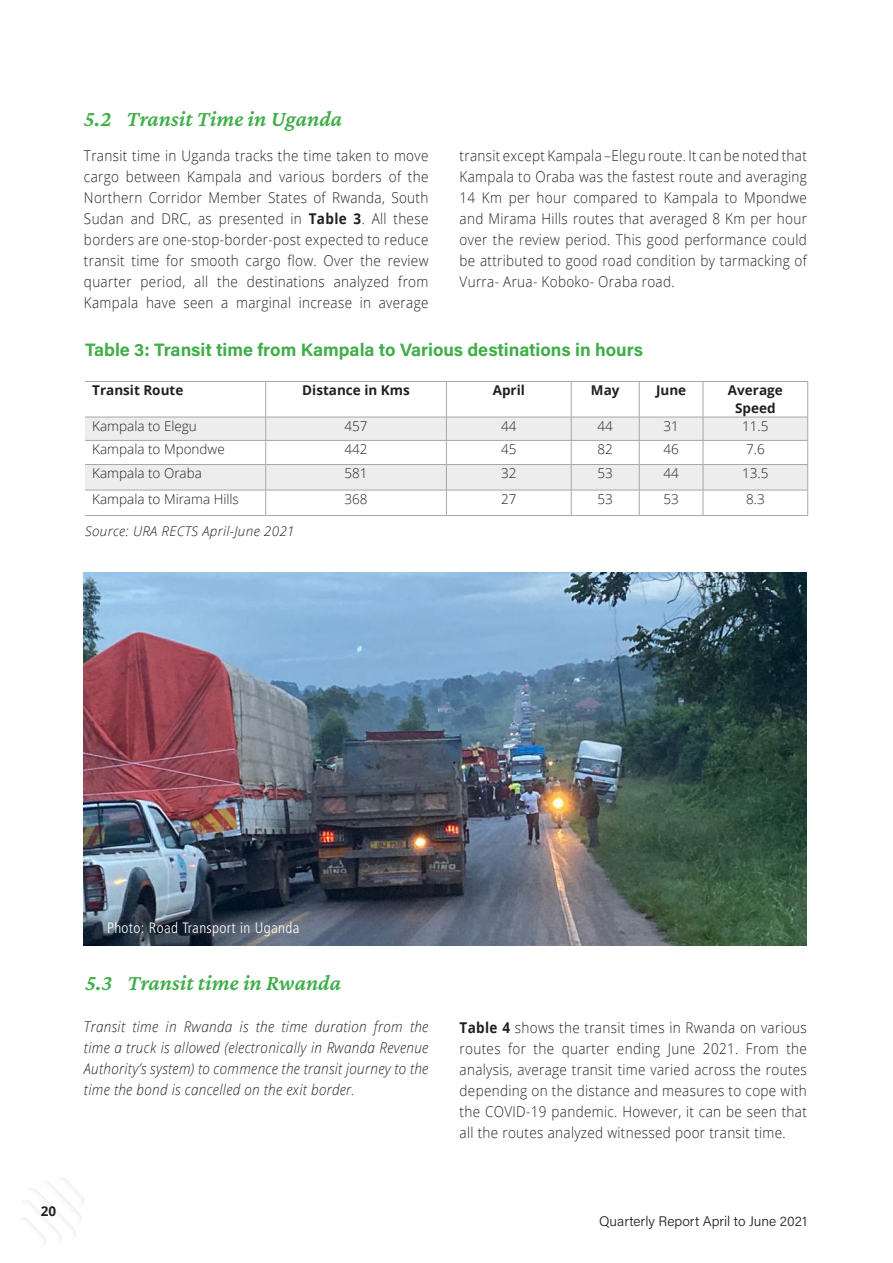
<style>
.page{position:relative;width:893px;height:1263px;background:#fff}
.page>*{position:absolute;margin:0;border:0;box-sizing:border-box;transform-origin:0 0}
.Heading_2{font:italic 600 22.5px "Crimson Pro";color:#40ae49}
.Table_Caption{font:700 18px "Acumin Pro";color:#40ae49}
.t1{font:15px "Frutiger LT 47 Lt Cn";letter-spacing:.025em;color:#fff}
.t2{font:300 14.85px/21px "Open Sans";letter-spacing:.025em;color:#231f20;text-align:justify;scale:.91 1}
.t3{font:italic 300 14.85px/21px "Open Sans";letter-spacing:.025em;color:#231f20;text-align:justify;scale:.91 1}
.t4{font:300 13.5px "Open Sans";color:#231f20}
.t5{font:700 13.5px/18px "Open Sans";color:#231f20;text-align:center}
.t6{font:300 13.5px "Open Sans";color:#202122}
.t7{font:300 13.5px "Acumin Pro";color:#231f20}
.Sources{font:italic 300 13.5px "Open Sans";letter-spacing:.025em;color:#231f20}
.s1{font-weight:700}
</style>
<div class="page">
<svg style="left:24px;top:1178px;width:60px;height:65px"></svg>
<svg style="left:85px;top:418px;width:722px;height:72px;fill:#ededed"></svg>
<hr style="left:85px;top:381px;width:181px;height:1px;background:#a2a9b1">
<hr style="left:266px;top:381px;width:180px;height:1px;background:#a2a9b1">
<hr style="left:265px;top:382px;width:1px;height:35px;background:#a2a9b1">
<hr style="left:446px;top:381px;width:125px;height:1px;background:#a2a9b1">
<hr style="left:446px;top:382px;width:1px;height:35px;background:#a2a9b1">
<hr style="left:571px;top:381px;width:68px;height:1px;background:#a2a9b1">
<hr style="left:571px;top:382px;width:1px;height:35px;background:#a2a9b1">
<hr style="left:639px;top:381px;width:64px;height:1px;background:#a2a9b1">
<hr style="left:639px;top:382px;width:1px;height:35px;background:#a2a9b1">
<hr style="left:703px;top:381px;width:105px;height:1px;background:#a2a9b1">
<hr style="left:703px;top:382px;width:1px;height:35px;background:#a2a9b1">
<hr style="left:807px;top:382px;width:1px;height:35px;background:#a2a9b1">
<hr style="left:85px;top:417px;width:181px;height:1px;background:#a2a9b1">
<hr style="left:266px;top:417px;width:180px;height:1px;background:#a2a9b1">
<hr style="left:446px;top:417px;width:125px;height:1px;background:#a2a9b1">
<hr style="left:571px;top:417px;width:68px;height:1px;background:#a2a9b1">
<hr style="left:639px;top:417px;width:64px;height:1px;background:#a2a9b1">
<hr style="left:703px;top:417px;width:105px;height:1px;background:#a2a9b1">
<hr style="left:85px;top:440px;width:181px;height:1px;background:#a2a9b1">
<hr style="left:266px;top:440px;width:180px;height:1px;background:#a2a9b1">
<hr style="left:446px;top:440px;width:125px;height:1px;background:#a2a9b1">
<hr style="left:571px;top:440px;width:68px;height:1px;background:#a2a9b1">
<hr style="left:639px;top:440px;width:64px;height:1px;background:#a2a9b1">
<hr style="left:703px;top:440px;width:105px;height:1px;background:#a2a9b1">
<hr style="left:85px;top:464px;width:181px;height:1px;background:#a2a9b1">
<hr style="left:266px;top:464px;width:180px;height:1px;background:#a2a9b1">
<hr style="left:446px;top:464px;width:125px;height:1px;background:#a2a9b1">
<hr style="left:571px;top:464px;width:68px;height:1px;background:#a2a9b1">
<hr style="left:639px;top:464px;width:64px;height:1px;background:#a2a9b1">
<hr style="left:703px;top:464px;width:105px;height:1px;background:#a2a9b1">
<hr style="left:85px;top:490px;width:181px;height:1px;background:#a2a9b1">
<hr style="left:266px;top:490px;width:180px;height:1px;background:#a2a9b1">
<svg style="left:265px;top:417px;width:1px;height:98px"></svg>
<hr style="left:446px;top:490px;width:125px;height:1px;background:#a2a9b1">
<svg style="left:446px;top:417px;width:1px;height:98px"></svg>
<hr style="left:571px;top:490px;width:68px;height:1px;background:#a2a9b1">
<svg style="left:571px;top:417px;width:1px;height:98px"></svg>
<hr style="left:639px;top:490px;width:64px;height:1px;background:#a2a9b1">
<svg style="left:639px;top:417px;width:1px;height:98px"></svg>
<hr style="left:703px;top:490px;width:105px;height:1px;background:#a2a9b1">
<svg style="left:703px;top:417px;width:1px;height:98px"></svg>
<svg style="left:807px;top:417px;width:1px;height:98px"></svg>
<hr style="left:85px;top:515px;width:181px;height:1px;background:#a2a9b1">
<hr style="left:266px;top:515px;width:180px;height:1px;background:#a2a9b1">
<hr style="left:446px;top:515px;width:125px;height:1px;background:#a2a9b1">
<hr style="left:571px;top:515px;width:68px;height:1px;background:#a2a9b1">
<hr style="left:639px;top:515px;width:64px;height:1px;background:#a2a9b1">
<hr style="left:703px;top:515px;width:105px;height:1px;background:#a2a9b1">
<img style="left:84px;top:573px;width:723px;height:372px">
<p class="Heading_2" style="left:84px;top:104px;width:260px">5.2 Transit Time in Uganda</p>
<p class="t2" style="left:84px;top:144px;width:380px">Transit time in Uganda tracks the time taken to move cargo between Kampala and various borders of the Northern Corridor Member States of Rwanda, South Sudan and DRC, as presented in <span class="s1">Table 3</span>. All these borders are one-stop-border-post expected to reduce transit time for smooth cargo flow. Over the review quarter period, all the destinations analyzed from Kampala have seen a marginal increase in average</p>
<p class="t2" style="left:460px;top:144px;width:383px">transit except Kampala –Elegu route. It can be noted that Kampala to Oraba was the fastest route and averaging 14 Km per hour compared to Kampala to Mpondwe and Mirama Hills routes that averaged 8 Km per hour over the review period. This good performance could be attributed to good road condition by tarmacking of Vurra- Arua- Koboko- Oraba road.</p>
<p class="Table_Caption" style="left:85px;top:337px;width:560px">Table 3: Transit time from Kampala to Various destinations in hours</p>
<p class="t5" style="left:92px;top:381px;width:93px">Transit Route</p>
<p class="t5" style="left:302px;top:381px;width:109px">Distance in Kms</p>
<p class="t5" style="left:493px;top:381px;width:34px">April</p>
<p class="t5" style="left:591px;top:381px;width:30px">May</p>
<p class="t5" style="left:656px;top:381px;width:32px">June</p>
<p class="t5" style="left:728px;top:381px;width:56px">Average<br>Speed</p>
<p class="t6" style="left:92px;top:417px;width:106px">Kampala to Elegu</p>
<p class="t4" style="left:344px;top:417px;width:25px">457</p>
<p class="t4" style="left:501px;top:417px;width:17px">44</p>
<p class="t4" style="left:597px;top:417px;width:17px">44</p>
<p class="t4" style="left:663px;top:417px;width:17px">31</p>
<p class="t4" style="left:742px;top:417px;width:28px">11.5</p>
<p class="t6" style="left:92px;top:440px;width:134px">Kampala to Mpondwe</p>
<p class="t4" style="left:344px;top:440px;width:25px">442</p>
<p class="t4" style="left:501px;top:440px;width:17px">45</p>
<p class="t4" style="left:597px;top:440px;width:17px">82</p>
<p class="t4" style="left:663px;top:440px;width:17px">46</p>
<p class="t4" style="left:746px;top:440px;width:20px">7.6</p>
<p class="t4" style="left:92px;top:464px;width:111px">Kampala to Oraba</p>
<p class="t4" style="left:344px;top:464px;width:25px">581</p>
<p class="t4" style="left:501px;top:464px;width:17px">32</p>
<p class="t4" style="left:597px;top:464px;width:17px">53</p>
<p class="t4" style="left:663px;top:464px;width:17px">44</p>
<p class="t4" style="left:742px;top:464px;width:28px">13.5</p>
<p class="t6" style="left:92px;top:490px;width:148px">Kampala to Mirama Hills</p>
<p class="t4" style="left:344px;top:490px;width:25px">368</p>
<p class="t4" style="left:501px;top:490px;width:17px">27</p>
<p class="t4" style="left:597px;top:490px;width:17px">53</p>
<p class="t4" style="left:663px;top:490px;width:17px">53</p>
<p class="t4" style="left:746px;top:490px;width:20px">8.3</p>
<p class="Sources" style="left:85px;top:521px;width:211px">Source: URA RECTS April-June 2021</p>
<p class="t5" style="left:41px;top:1201px;width:17px">20</p>
<p class="t1" style="left:107px;top:919px;width:194px">Photo: Road Transport in Uganda</p>
<p class="Heading_2" style="left:85px;top:968px;width:257px">5.3 Transit time in Rwanda</p>
<p class="t3" style="left:84px;top:1016px;width:380px">Transit time in Rwanda is the time duration from the time a truck is allowed (electronically in Rwanda Revenue Authority’s system) to commence the transit journey to the time the bond is cancelled on the exit border.</p>
<p class="t2" style="left:460px;top:1016px;width:383px"><span class="s1">Table 4</span> shows the transit times in Rwanda on various routes for the quarter ending June 2021. From the analysis, average transit time varied across the routes depending on the distance and measures to cope with the COVID-19 pandemic. However, it can be seen that all the routes analyzed witnessed poor transit time.</p>
<p class="t7" style="left:599px;top:1211px;width:209px">Quarterly Report April to June 2021</p>
</div>
